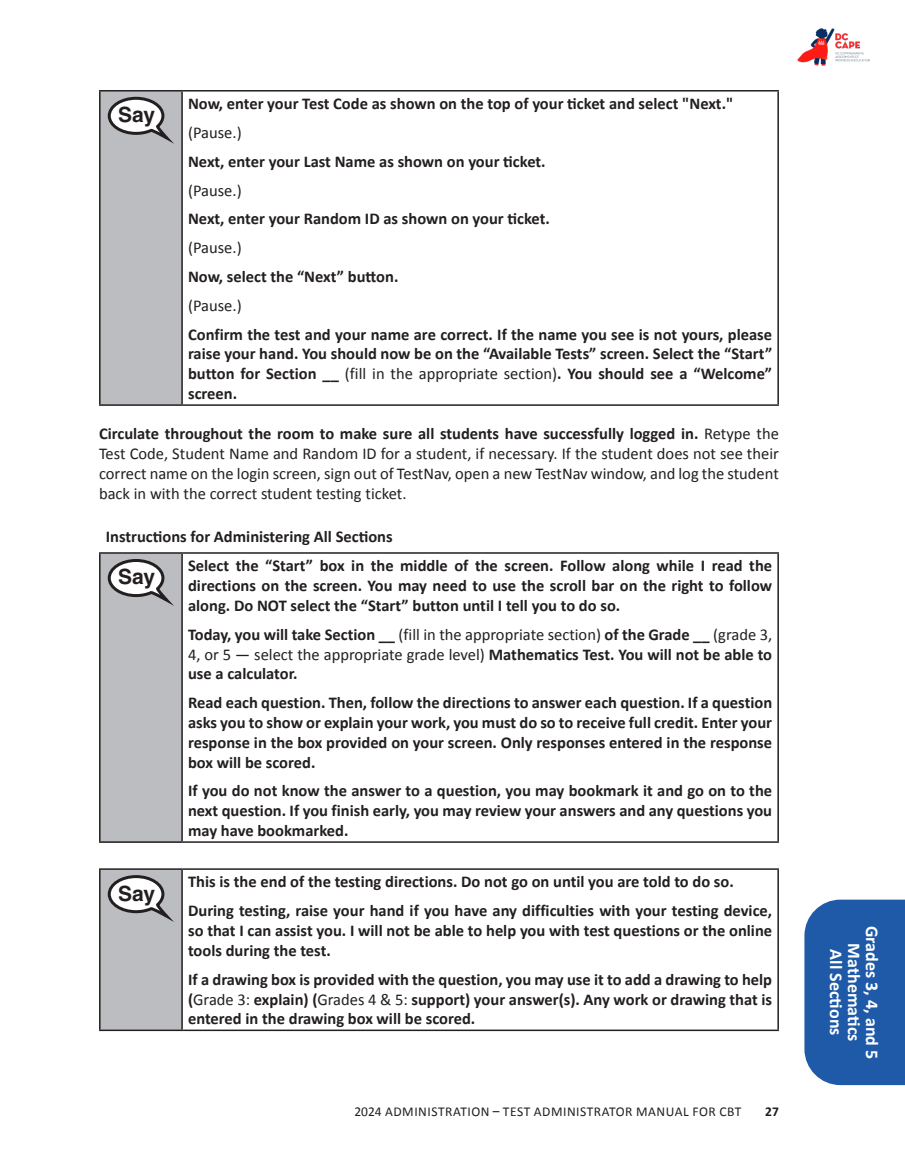
<style>
.page{position:relative;width:905px;height:1175px;background:#fff}
.page>*{position:absolute;margin:0;border:0;box-sizing:border-box;transform-origin:0 0}
.t1{font:700 18px/18px "Calibri";color:#fff;text-align:center}
.SAY_text_Bold{font:700 16.5px/19.8px "Calibri";color:#231f20;text-align:justify}
.Main_Body_Text_-_After_Table{font:16.5px/19.8px "Calibri";color:#231f20;text-align:justify}
.H3_NoTOC{font:700 16.5px "Calibri";color:#231f20}
.SAY_text_-_regular{font:16.5px "Calibri";color:#231f20}
.t2{font:13.5px "Calibri";letter-spacing:.04em;color:#231f20}
.t3{font:700 13.5px "Calibri";color:#231f20}
.s1{font-weight:400}
.s2{font-weight:700}
</style>
<div class="page">
<svg style="left:804px;top:899px;width:100px;height:186px;background:#2a62ac"></svg>
<img style="left:797px;top:28px;width:73px;height:38px">
<div style="left:100px;top:91px;width:82px;height:314px;background:#bcbdc0"></div>
<hr style="left:99px;top:90px;width:83px;height:2px;background:#231f20">
<hr style="left:99px;top:92px;width:1px;height:312px;background:#231f20">
<hr style="left:182px;top:90px;width:596px;height:2px;background:#231f20">
<hr style="left:181px;top:92px;width:2px;height:312px;background:#231f20">
<hr style="left:777px;top:92px;width:1px;height:312px;background:#231f20">
<hr style="left:99px;top:404px;width:83px;height:2px;background:#231f20">
<hr style="left:182px;top:404px;width:596px;height:2px;background:#231f20">
<svg style="left:108px;top:97px;width:62px;height:44px"></svg>
<div style="left:100px;top:553px;width:82px;height:289px;background:#bcbdc0"></div>
<hr style="left:99px;top:554px;width:1px;height:287px;background:#231f20">
<hr style="left:181px;top:554px;width:2px;height:287px;background:#231f20">
<hr style="left:777px;top:554px;width:1px;height:287px;background:#231f20">
<hr style="left:99px;top:841px;width:83px;height:1px;background:#231f20">
<hr style="left:182px;top:841px;width:596px;height:1px;background:#231f20">
<hr style="left:99px;top:552px;width:83px;height:2px;background:#231f20">
<hr style="left:182px;top:552px;width:596px;height:2px;background:#231f20">
<svg style="left:108px;top:559px;width:62px;height:44px"></svg>
<div style="left:100px;top:869px;width:82px;height:161px;background:#bcbdc0"></div>
<hr style="left:99px;top:868px;width:83px;height:1px;background:#231f20">
<hr style="left:99px;top:869px;width:1px;height:160px;background:#231f20">
<hr style="left:182px;top:868px;width:596px;height:1px;background:#231f20">
<hr style="left:181px;top:869px;width:2px;height:160px;background:#231f20">
<hr style="left:777px;top:869px;width:1px;height:160px;background:#231f20">
<hr style="left:99px;top:1029px;width:83px;height:2px;background:#231f20">
<hr style="left:182px;top:1029px;width:596px;height:2px;background:#231f20">
<svg style="left:108px;top:875px;width:62px;height:44px"></svg>
<p class="SAY_text_Bold" style="left:188px;top:93px;width:546px">Now, enter your Test Code as shown on the top of your ticket and select "Next."</p>
<p class="SAY_text_-_regular" style="left:188px;top:121px;width:55px">(Pause.)</p>
<p class="SAY_text_Bold" style="left:188px;top:151px;width:359px">Next, enter your Last Name as shown on your ticket.</p>
<p class="SAY_text_-_regular" style="left:188px;top:179px;width:55px">(Pause.)</p>
<p class="SAY_text_Bold" style="left:188px;top:208px;width:363px">Next, enter your Random ID as shown on your ticket.</p>
<p class="SAY_text_-_regular" style="left:188px;top:236px;width:55px">(Pause.)</p>
<p class="SAY_text_Bold" style="left:188px;top:266px;width:212px">Now, select the “Next” button.</p>
<p class="SAY_text_-_regular" style="left:188px;top:294px;width:55px">(Pause.)</p>
<p class="SAY_text_Bold" style="left:188px;top:324px;width:585px">Confirm the test and your name are correct. If the name you see is not yours, please raise your hand. You should now be on the “Available Tests” screen. Select the “Start” button for Section __ <span class="s1">(fill in the appropriate section)</span>. You should see a “Welcome” screen.</p>
<p class="Main_Body_Text_-_After_Table" style="left:99px;top:423px;width:681px"><span class="s2">Circulate throughout the room to make sure all students have successfully logged in.</span> Retype the Test Code, Student Name and Random ID for a student, if necessary. If the student does not see their correct name on the login screen, sign out of TestNav, open a new TestNav window, and log the student back in with the correct student testing ticket.</p>
<h4 class="H3_NoTOC" style="left:106px;top:525px;width:288px">Instructions for Administering All Sections</h4>
<p class="SAY_text_Bold" style="left:188px;top:555px;width:585px">Select the “Start” box in the middle of the screen. Follow along while I read the directions on the screen. You may need to use the scroll bar on the right to follow along. Do NOT select the “Start” button until I tell you to do so.</p>
<p class="SAY_text_Bold" style="left:188px;top:624px;width:585px">Today, you will take Section __ <span class="s1">(fill in the appropriate section)</span> of the Grade __ <span class="s1">(grade 3, 4, or 5 — select the appropriate grade level)</span> Mathematics Test. You will not be able to use a calculator.</p>
<p class="SAY_text_Bold" style="left:188px;top:692px;width:585px">Read each question. Then, follow the directions to answer each question. If a question asks you to show or explain your work, you must do so to receive full credit. Enter your response in the box provided on your screen. Only responses entered in the response box will be scored.</p>
<p class="SAY_text_Bold" style="left:188px;top:780px;width:585px">If you do not know the answer to a question, you may bookmark it and go on to the next question. If you finish early, you may review your answers and any questions you may have bookmarked.</p>
<p class="SAY_text_Bold" style="left:188px;top:871px;width:547px">This is the end of the testing directions. Do not go on until you are told to do so.</p>
<p class="SAY_text_Bold" style="left:188px;top:900px;width:585px">During testing, raise your hand if you have any difficulties with your testing device, so that I can assist you. I will not be able to help you with test questions or the online tools during the test.</p>
<p class="SAY_text_Bold" style="left:188px;top:968px;width:585px">If a drawing box is provided with the question, you may use it to add a drawing to help (<span class="s1">Grade 3:</span> explain) (<span class="s1">Grades 4 &amp; 5:</span> support) your answer(s). Any work or drawing that is entered in the drawing box will be scored.</p>
<p class="t2" style="left:354px;top:1102px;width:388px">2024 ADMINISTRATION – TEST ADMINISTRATOR MANUAL FOR CBT</p>
<p class="t3" style="left:765px;top:1102px;width:15px">27</p>
<p class="t1" style="left:881px;top:925px;width:135px;rotate:90deg">Grades 3, 4, and 5<br>Mathematics<br>All Sections</p>
</div>
